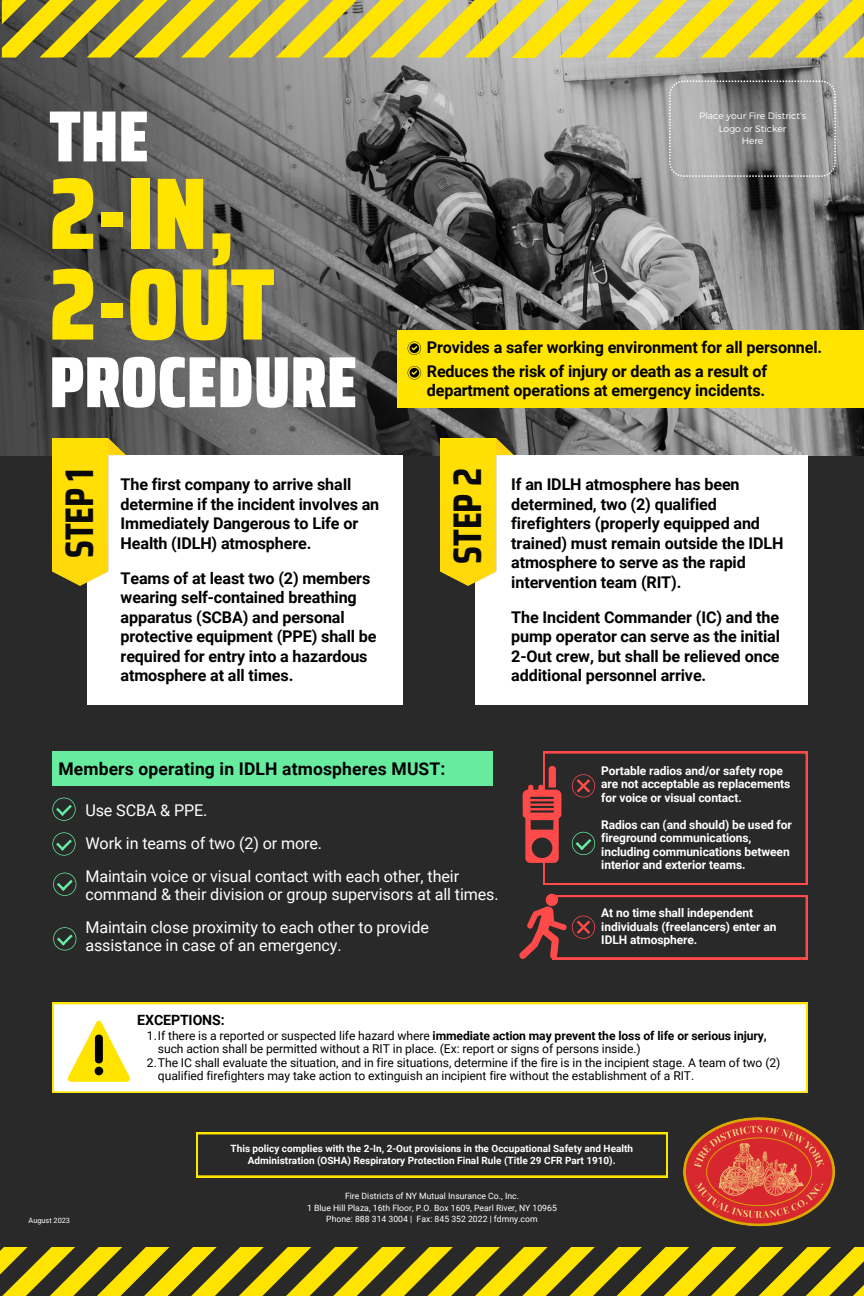
<style>
.page{position:relative;width:864px;height:1296px;background:#292929}
.page>*{position:absolute;margin:0;border:0;box-sizing:border-box;transform-origin:0 0}
.t1{font:900 101.9px "Saira Condensed";color:#ffe400}
.t2{font:900 72.45px "Saira Condensed";color:#fff}
.t3{font:700 40px "Saira Condensed";color:#090909}
.t4{font:700 17.5px "Roboto";letter-spacing:.01em;color:#000}
.t5{font:700 16.15px/19.5px "Roboto";letter-spacing:-.01em;color:#000}
.t6{font:16.15px/18px "Roboto";letter-spacing:-.005em;color:#fff}
.t7{font:700 14.15px "Roboto";letter-spacing:-.01em;color:#000}
.t8{font:12.15px/13.5px "Roboto";letter-spacing:-.005em;color:#000}
.t9{font:700 12px/13.5px "Roboto";letter-spacing:-.01em;color:#fff}
.t10{font:700 10px/12px "Roboto";color:#fff;text-align:center}
.t11{font:300 9.25px "Montserrat";color:#fff}
.t12{font:8.65px "Roboto";color:#fff}
.t13{font:7.35px "Roboto";color:#fff}
.s1{font-weight:700}
</style>
<div class="page">
<svg style="left:0;top:1247px;width:864px;height:49px"></svg>
<img style="left:683px;top:1117px;width:152px;height:110px">
<svg style="left:196px;top:1133px;width:472px;height:44px"></svg>
<img style="left:557px;top:58px;width:307px;height:397px">
<img style="left:0;top:0;width:557px;height:455px">
<svg style="left:52px;top:798px;width:24px;height:23px"></svg>
<svg style="left:52px;top:832px;width:24px;height:24px"></svg>
<svg style="left:53px;top:873px;width:23px;height:23px"></svg>
<svg style="left:53px;top:927px;width:23px;height:24px"></svg>
<svg style="left:2px;top:0;width:862px;height:58px;background:#cdc04f"></svg>
<div style="left:87px;top:455px;width:316px;height:250px;background:#fff"></div>
<img style="left:52px;top:439px;width:73px;height:147px">
<div style="left:475px;top:455px;width:333px;height:250px;background:#fff"></div>
<img style="left:440px;top:439px;width:73px;height:147px">
<svg style="left:523px;top:752px;width:284px;height:133px"></svg>
<div style="left:52px;top:1003px;width:755px;height:90px;background:#fff"></div>
<svg style="left:67px;top:1020px;width:64px;height:62px;background:#ede076"></svg>
<div style="left:52px;top:752px;width:441px;height:34px;background:#66eb9f"></div>
<svg style="left:519px;top:893px;width:288px;height:66px"></svg>
<svg style="left:669px;top:81px;width:167px;height:96px;background:#929292"></svg>
<div style="left:397px;top:330px;width:467px;height:78px;background:#ffe400"></div>
<svg style="left:408px;top:341px;width:13px;height:14px"></svg>
<svg style="left:408px;top:366px;width:13px;height:13px"></svg>
<p class="t2" style="left:49px;top:79px;width:101px">THE</p>
<p class="t1" style="left:49px;top:133px;width:188px">2-IN,</p>
<p class="t1" style="left:49px;top:224px;width:227px">2-OUT</p>
<p class="t2" style="left:49px;top:325px;width:310px">PROCEDURE</p>
<p class="t11" style="left:699px;top:110px;width:108px">Place your Fire District's</p>
<p class="t11" style="left:719px;top:123px;width:69px">Logo or Sticker</p>
<p class="t11" style="left:742px;top:135px;width:23px">Here</p>
<p class="t5" style="left:427px;top:338px;width:397px">Provides a safer working environment for all personnel.</p>
<p class="t5" style="left:427px;top:363px;width:342px;line-height:18.2px">Reduces the risk of injury or death as a result of department operations at emergency incidents.</p>
<p class="t3" style="left:48px;top:558px;width:91px;rotate:-90deg">STEP 1</p>
<p class="t3" style="left:436px;top:564px;width:97px;rotate:-90deg">STEP 2</p>
<p class="t5" style="left:121px;top:475px;width:260px">The first company to arrive shaIl determine if the incident involves an<br>Immediately Dangerous to Life or<br>Health (IDLH) atmosphere.</p>
<p class="t5" style="left:121px;top:568px;width:258px">Teams of at least two (2) members wearing self-contained breathing apparatus (SCBA) and personal protective equipment (PPE) shall be required for entry into a hazardous atmosphere at all times.</p>
<p class="t5" style="left:511px;top:475px;width:274px">If an IDLH atmosphere has been determined, two (2) qualified firefighters (properly equipped and trained) must remain outside the IDLH atmosphere to serve as the rapid intervention team (RIT).</p>
<p class="t5" style="left:511px;top:607px;width:270px;text-align:justify">The Incident Commander (IC) and the pump operator can serve as the initial 2-Out crew, but shall be relieved once additional personnel arrive.</p>
<p class="t4" style="left:58px;top:759px;width:389px">Members operating in IDLH atmospheres MUST:</p>
<p class="t6" style="left:85px;top:801px;width:123px">Use SCBA &amp; PPE.</p>
<p class="t6" style="left:85px;top:834px;width:238px">Work in teams of two (2) or more.</p>
<p class="t6" style="left:85px;top:867px;width:415px">Maintain voice or visual contact with each other, their command &amp; their division or group supervisors at all times.</p>
<p class="t6" style="left:85px;top:918px;width:345px">Maintain close proximity to each other to provide assistance in case of an emergency.</p>
<p class="t7" style="left:137px;top:1012px;width:89px">EXCEPTIONS:</p>
<p class="t9" style="left:601px;top:764px;width:191px">Portable radios and/or safety rope are not acceptable as replacements for voice or visual contact.</p>
<p class="t9" style="left:601px;top:818px;width:192px">Radios can (and should) be used for fireground communications, including communications between interior and exterior teams.</p>
<p class="t9" style="left:601px;top:907px;width:177px">At no time shall independent individuals (freelancers) enter an<br>IDLH atmosphere.</p>
<p class="t8" style="left:158px;top:1029px;width:610px;text-indent:-11px">1.If there is a reported or suspected life hazard where <span class="s1">immediate action may prevent the loss of life or serious injury, </span>such action shall be permitted without a RIT in place. (Ex: report or signs of persons inside.)</p>
<p class="t8" style="left:158px;top:1056px;width:624px;text-indent:-11px">2.The IC shall evaluate the situation, and in fire situations, determine if the fire is in the incipient stage. A team of two (2) qualified firefighters may take action to extinguish an incipient fire without the establishment of a RIT.</p>
<p class="t13" style="left:29px;top:1216px;width:43px">August 2023</p>
<p class="t10" style="left:231px;top:1142px;width:404px">This policy complies with the 2-In, 2-Out provisions in the Occupational Safety and Health<br>Administration (OSHA) Respiratory Protection Final Rule (Title 29 CFR Part 1910).</p>
<p class="t12" style="left:345px;top:1191px;width:175px">Fire Districts of NY Mutual Insurance Co., Inc.</p>
<p class="t12" style="left:307px;top:1203px;width:251px">1 Blue Hill Plaza, 16th Floor, P.O. Box 1609, Pearl River, NY 10965</p>
<p class="t12" style="left:326px;top:1214px;width:213px">Phone: 888 314 3004 | Fax: 845 352 2022 | fdmny.com</p>
</div>
